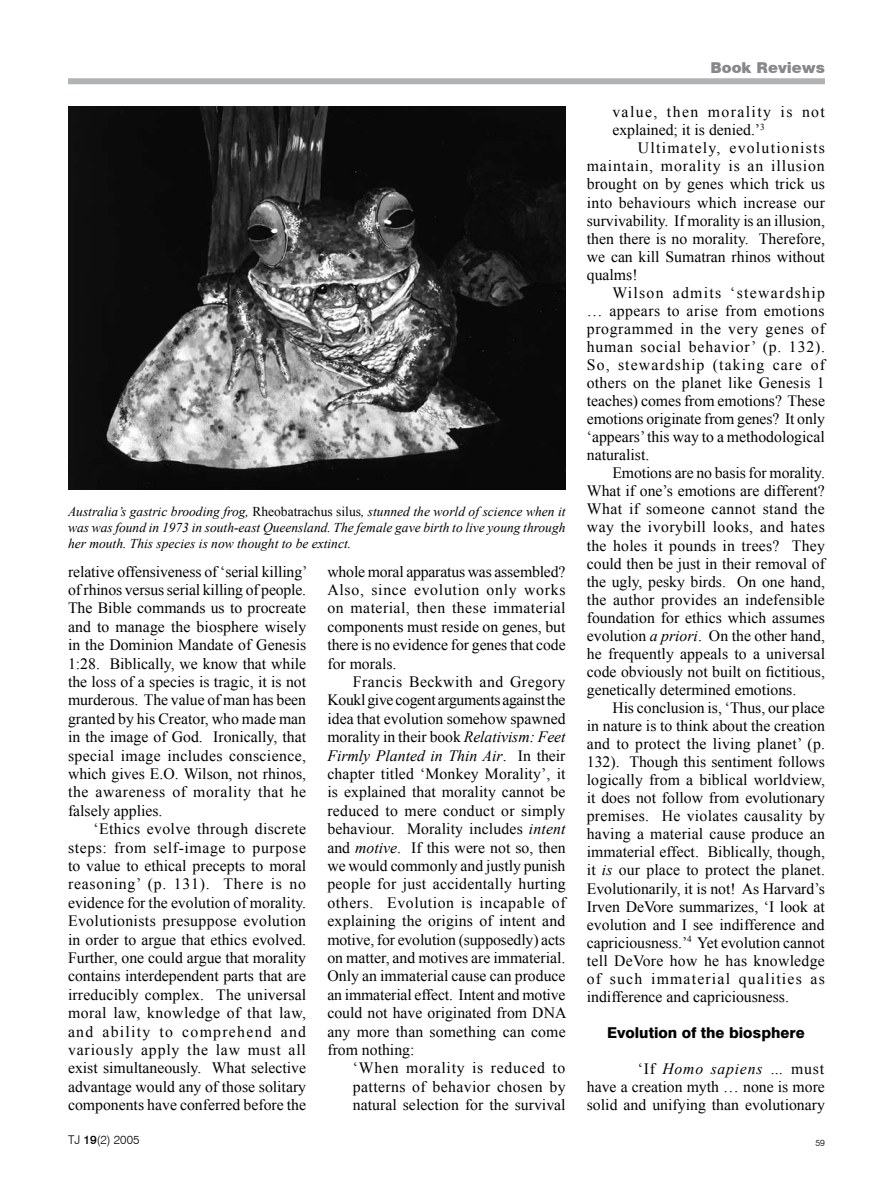
<style>
.page{position:relative;width:893px;height:1191px;background:#fff}
.page>*{position:absolute;margin:0;border:0;box-sizing:border-box;transform-origin:0 0}
.t1{font:15.75px/18.5px "Times New Roman";color:#000;text-align:justify}
.t2{font:15.75px/18px "Times New Roman";letter-spacing:.09em;color:#000}
.t3{font:800 15px "Swiss 721 BT";color:#000}
.t4{font:900 15px "Swiss 721 BT";color:#878889}
.t5{font:italic 13.5px/16.2px "Times New Roman";color:#000;text-align:justify}
.t6{font:300 12px "Swiss 721 BT";color:#000}
.t7{font:300 9px "Swiss 721 BT";color:#000}
.s1{font-style:normal}
.s2{font-style:italic}
.s3{font-weight:500}
</style>
<div class="page">
<div style="left:68px;top:78px;width:757px;height:6px;background:#b1b2b4"></div>
<img style="left:68px;top:106px;width:498px;height:383px">
<p class="t5" style="left:68px;top:502px;width:499px">Australia’s gastric brooding frog, <span class="s1">Rheobatrachus silus</span>, stunned the world of science when it was was found in 1973 in south-east Queensland. The female gave birth to live young through her mouth. This species is now thought to be extinct.</p>
<p class="t1" style="left:68px;top:562px;width:241px">relative offensiveness of ‘serial killing’ of rhinos versus serial killing of people.<br>The Bible commands us to procreate and to manage the biosphere wisely in the Dominion Mandate of Genesis 1:28. Biblically, we know that while the loss of a species is tragic, it is not murderous. The value of man has been granted by his Creator, who made man in the image of God. Ironically, that special image includes conscience, which gives E.O. Wilson, not rhinos, the awareness of morality that he falsely applies.</p>
<p class="t1" style="left:68px;top:819px;width:240px;text-indent:26px">‘Ethics evolve through discrete steps: from self-image to purpose to value to ethical precepts to moral reasoning’ (p. 131). There is no evidence for the evolution of morality.<br>Evolutionists presuppose evolution in order to argue that ethics evolved.<br>Further, one could argue that morality contains interdependent parts that are irreducibly complex. The universal moral law, knowledge of that law, and ability to comprehend and variously apply the law must all exist simultaneously. What selective advantage would any of those solitary components have conferred before the</p>
<p class="t1" style="left:327px;top:562px;width:240px">whole moral apparatus was assembled?<br>Also, since evolution only works on material, then these immaterial components must reside on genes, but there is no evidence for genes that code for morals.</p>
<p class="t1" style="left:327px;top:672px;width:240px;text-indent:26px">Francis Beckwith and Gregory Koukl give cogent arguments against the idea that evolution somehow spawned morality in their book <span class="s2">Relativism: Feet Firmly Planted in Thin Air</span>. In their chapter titled ‘Monkey Morality’, it is explained that morality cannot be reduced to mere conduct or simply behaviour. Morality includes <span class="s2">intent </span>and <span class="s2">motive</span>. If this were not so, then we would commonly and justly punish people for just accidentally hurting others. Evolution is incapable of explaining the origins of intent and motive, for evolution (supposedly) acts on matter, and motives are immaterial.<br>Only an immaterial cause can produce an immaterial effect. Intent and motive could not have originated from DNA any more than something can come from nothing:</p>
<p class="t1" style="left:353px;top:1058px;width:214px">‘When morality is reduced to patterns of behavior chosen by natural selection for the survival</p>
<p class="t4" style="left:710px;top:58px;width:116px">Book Reviews</p>
<p class="t2" style="left:612px;top:103px;width:214px">value, then morality is not explained; it is denied.’<sup>3</sup></p>
<p class="t1" style="left:587px;top:139px;width:240px;line-height:18px;text-indent:51px">Ultimately, evolutionists maintain, morality is an illusion brought on by genes which trick us into behaviours which increase our survivability. If morality is an illusion, then there is no morality. Therefore, we can kill Sumatran rhinos without qualms!</p>
<p class="t1" style="left:587px;top:283px;width:240px;line-height:18px;text-indent:26px">Wilson admits ‘stewardship … appears to arise from emotions programmed in the very genes of human social behavior’ (p. 132).<br>So, stewardship (taking care of others on the planet like Genesis 1 teaches) comes from emotions? These emotions originate from genes? It only ‘appears’ this way to a methodological naturalist.</p>
<p class="t1" style="left:587px;top:464px;width:240px;line-height:18px;text-indent:26px">Emotions are no basis for morality.<br>What if one’s emotions are different?<br>What if someone cannot stand the way the ivorybill looks, and hates the holes it pounds in trees? They could then be just in their removal of the ugly, pesky birds. On one hand, the author provides an indefensible foundation for ethics which assumes evolution <span class="s2">a priori</span>. On the other hand, he frequently appeals to a universal code obviously not built on fictitious, genetically determined emotions.</p>
<p class="t1" style="left:587px;top:698px;width:240px;line-height:18px;text-indent:26px">His conclusion is, ‘Thus, our place in nature is to think about the creation and to protect the living planet’ (p.<br>132). Though this sentiment follows logically from a biblical worldview, it does not follow from evolutionary premises. He violates causality by having a material cause produce an immaterial effect. Biblically, though, it <span class="s2">is</span> our place to protect the planet.<br>Evolutionarily, it is not! As Harvard’s Irven DeVore summarizes, ‘I look at evolution and I see indifference and capriciousness.’<sup>4</sup> Yet evolution cannot tell DeVore how he has knowledge of such immaterial qualities as indifference and capriciousness.</p>
<p class="t3" style="left:607px;top:1023px;width:199px">Evolution of the biosphere</p>
<p class="t1" style="left:587px;top:1059px;width:240px;line-height:18px;text-indent:51px">‘If <span class="s2">Homo sapiens …</span> must have a creation myth … none is more solid and unifying than evolutionary</p>
<p class="t6" style="left:68px;top:1132px;width:73px">TJ <span class="s3">19</span>(2) 2005</p>
<p class="t7" style="left:815px;top:1137px;width:11px">59</p>
</div>
